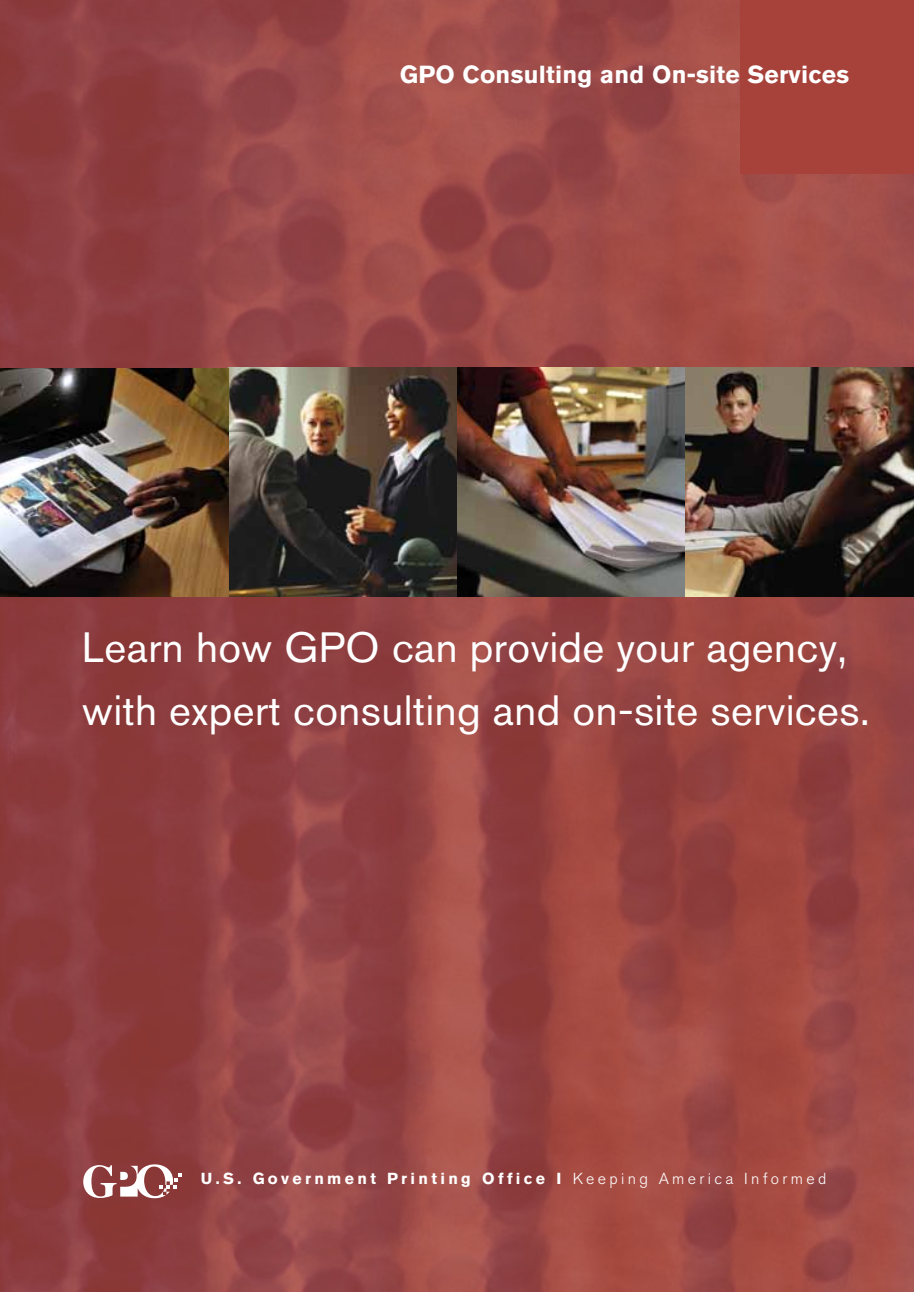
<style>
.page{position:relative;width:914px;height:1292px;background:#fff}
.page>*{position:absolute;margin:0;border:0;box-sizing:border-box;transform-origin:0 0}
.t1{font:42px/63px "Akzidenz Grotesk BE";letter-spacing:.01em;color:#fff}
.t2{font:700 24.5px "Akzidenz Grotesk BE";letter-spacing:.01em;color:#fff}
.t3{font:700 15.92px "Akzidenz Grotesk BE";letter-spacing:.21em;color:#fff}
.s1{font-weight:300}
</style>
<div class="page">
<img style="left:0;top:0;width:914px;height:1292px">
<img style="left:0;top:367px;width:913px;height:230px">
<div style="left:740px;top:0;width:174px;height:173px;background:#a7423b"></div>
<svg style="left:83px;top:1164px;width:98px;height:34px"></svg>
<p class="t2" style="left:400px;top:60px;width:451px">GPO Consulting and On-site Services</p>
<p class="t1" style="left:82px;top:615px;width:789px">Learn how GPO can provide your agency, with expert consulting and on-site services.</p>
<p class="t3" style="left:201px;top:1169px;width:627px">U.S. Government Printing Office I <span class="s1">Keeping America Informed</span></p>
</div>
